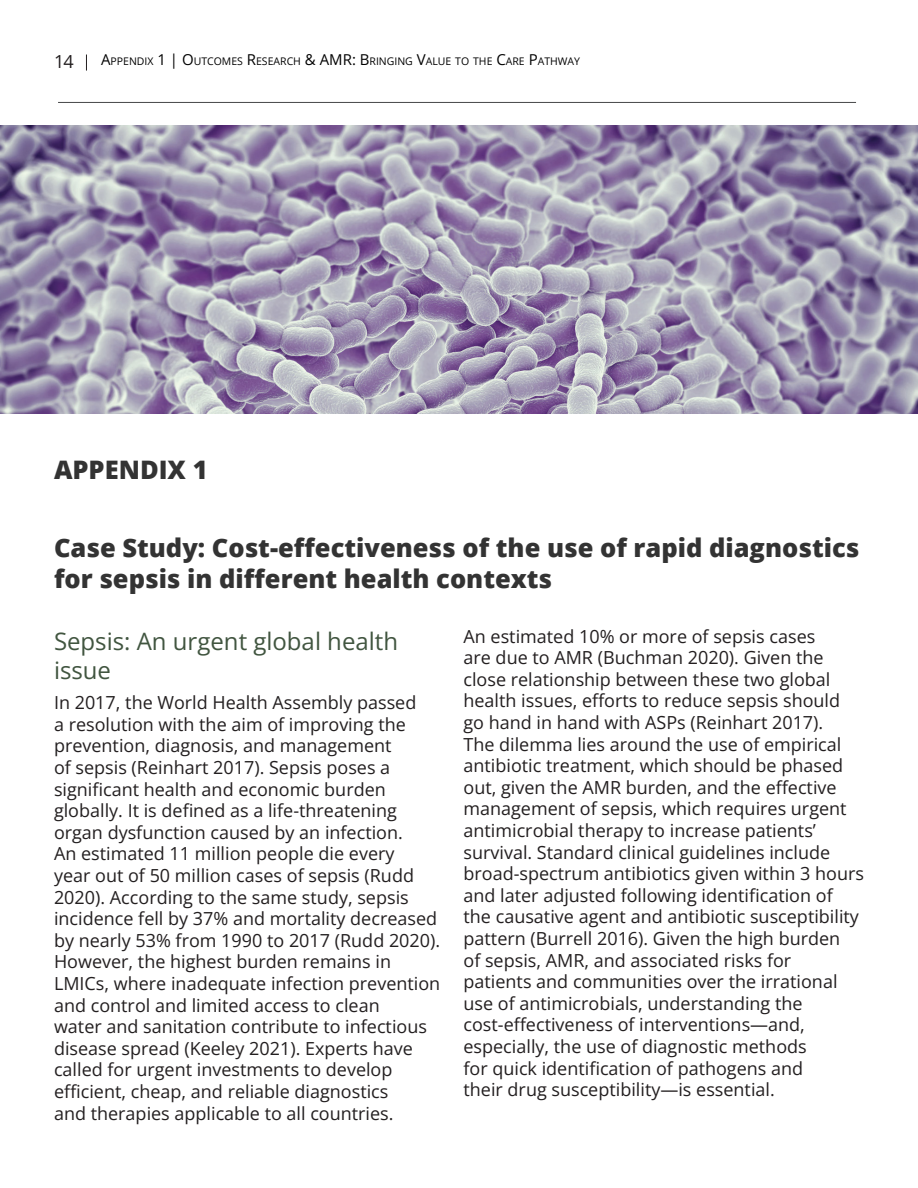
<style>
.page{position:relative;width:918px;height:1188px;background:#fff}
.page>*{position:absolute;margin:0;border:0;box-sizing:border-box;transform-origin:0 0}
.Subtitle_1{font:800 25.5px/30.6px "Open Sans";color:#333}
.Subtitle_2{font:24px/28.8px "Open Sans";color:#415540}
.Paragraph_Style_2_Co{font:18px/21.6px "Open Sans";color:#231f20}
.t1{font:10.5px "Open Sans";color:#000}
.s1{font-size:15px}
</style>
<div class="page">
<svg style="left:86px;top:55px;width:1px;height:16px"></svg>
<hr style="left:58px;top:102px;width:798px;height:1px;background:#454647">
<img style="left:0;top:126px;width:918px;height:288px">
<p class="Paragraph_Style_2_Co" style="left:54px;top:50px;width:21px">14</p>
<p class="t1" style="left:101px;top:54px;width:480px"><span class="s1">A</span>PPENDIX <span class="s1">1 | O</span>UTCOMES <span class="s1">R</span>ESEARCH <span class="s1">&amp; AM R: B</span>RINGING <span class="s1">V</span>ALUE TO THE <span class="s1">C</span>ARE <span class="s1">P</span>ATHWAY</p>
<p class="Subtitle_1" style="left:54px;top:453px;width:155px">APPENDIX 1</p>
<p class="Subtitle_1" style="left:54px;top:532px;width:807px">Case Study: Cost-effectiveness of the use of rapid diagnostics for sepsis in different health contexts</p>
<p class="Subtitle_2" style="left:54px;top:626px;width:346px">Sepsis: An urgent global health issue</p>
<p class="Paragraph_Style_2_Co" style="left:54px;top:691px;width:388px">In 2017, the World Health Assembly passed<br>a resolution with the aim of improving the prevention, diagnosis, and management<br>of sepsis (Reinhart 2017). Sepsis poses a significant health and economic burden globally. It is defined as a life-threatening organ dysfunction caused by an infection.<br>An estimated 11 million people die every<br>year out of 50 million cases of sepsis (Rudd 2020). According to the same study, sepsis incidence fell by 37% and mortality decreased by nearly 53% from 1990 to 2017 (Rudd 2020).<br>However, the highest burden remains in LMICs, where inadequate infection prevention and control and limited access to clean<br>water and sanitation contribute to infectious disease spread (Keeley 2021). Experts have called for urgent investments to develop efficient, cheap, and reliable diagnostics<br>and therapies applicable to all countries.</p>
<p class="Paragraph_Style_2_Co" style="left:464px;top:625px;width:402px">An estimated 10% or more of sepsis cases<br>are due to AMR (Buchman 2020). Given the close relationship between these two global health issues, efforts to reduce sepsis should go hand in hand with ASPs (Reinhart 2017).<br>The dilemma lies around the use of empirical antibiotic treatment, which should be phased out, given the AMR burden, and the effective management of sepsis, which requires urgent antimicrobial therapy to increase patients’ survival. Standard clinical guidelines include broad-spectrum antibiotics given within 3 hours and later adjusted following identification of the causative agent and antibiotic susceptibility pattern (Burrell 2016). Given the high burden<br>of sepsis, AMR, and associated risks for<br>patients and communities over the irrational use of antimicrobials, understanding the cost-effectiveness of interventions—and, especially, the use of diagnostic methods<br>for quick identification of pathogens and<br>their drug susceptibility—is essential.</p>
</div>
